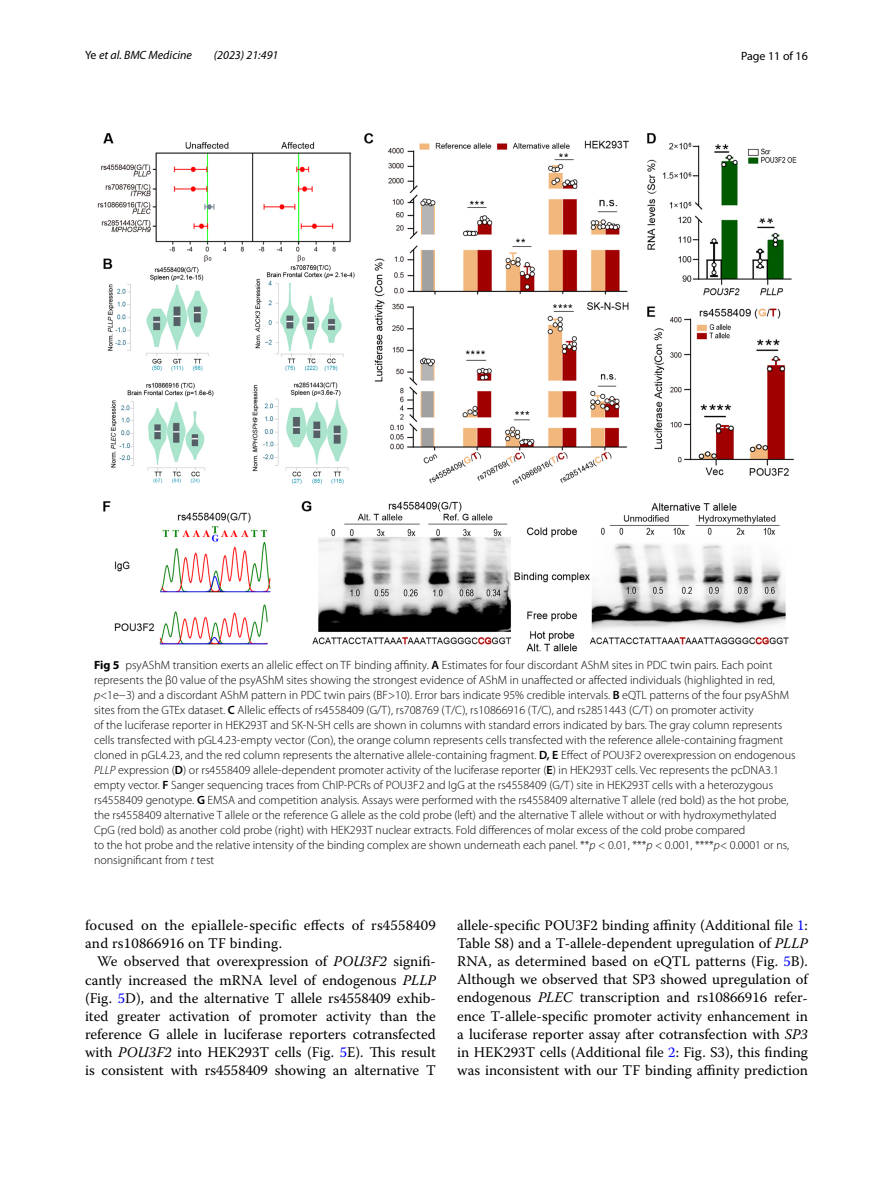
<style>
.page{position:relative;width:893px;height:1187px;background:#fff}
.page>*{position:absolute;margin:0;border:0;box-sizing:border-box;transform-origin:0 0}
.t1{font:14.7px/18px "Warnock Pro";color:#000;text-align:justify}
.t2{font:300 12px/15px "Myriad Pro";color:#000}
.t3{font:italic 12px "Myriad Pro";color:#000}
.t4{font:12px "Myriad Pro";color:#000}
.s1{font-style:normal}
.s2{font-weight:700}
.s3{font-weight:600}
.s4{font-style:italic}
.s5{color:#00f}
</style>
<div class="page">
<img style="left:97px;top:133px;width:700px;height:519px">
<p class="t3" style="left:85px;top:48px;width:108px"><span class="s1">Ye</span> et al. BMC Medicine</p>
<p class="t3" style="left:214px;top:48px;width:66px">(2023) 21:491</p>
<p class="t4" style="left:741px;top:48px;width:68px">Page 11 of 16</p>
<p class="t2" style="left:94px;top:657px;width:703px"><span class="s2">Fig 5</span> psyAShM transition exerts an allelic effect on TF binding affinity. <span class="s3">A</span> Estimates for four discordant AShM sites in PDC twin pairs. Each point represents the β0 value of the psyAShM sites showing the strongest evidence of AShM in unaffected or affected individuals (highlighted in red, <span class="s4">p</span>&lt;1e−3) and a discordant AShM pattern in PDC twin pairs (BF&gt;10). Error bars indicate 95% credible intervals. <span class="s3">B</span> eQTL patterns of the four psyAShM sites from the GTEx dataset. <span class="s3">C</span> Allelic effects of rs4558409 (G/T), rs708769 (T/C), rs10866916 (T/C), and rs2851443 (C/T) on promoter activity<br>of the luciferase reporter in HEK293T and SK-N-SH cells are shown in columns with standard errors indicated by bars. The gray column represents cells transfected with pGL4.23-empty vector (Con), the orange column represents cells transfected with the reference allele-containing fragment cloned in pGL4.23, and the red column represents the alternative allele-containing fragment. <span class="s3">D, E</span> Effect of POU3F2 overexpression on endogenous <span class="s4">PLLP</span> expression (<span class="s3">D</span>) or rs4558409 allele-dependent promoter activity of the luciferase reporter (<span class="s3">E</span>) in HEK293T cells. Vec represents the pcDNA3.1 empty vector. <span class="s3">F</span> Sanger sequencing traces from ChIP-PCRs of POU3F2 and IgG at the rs4558409 (G/T) site in HEK293T cells with a heterozygous rs4558409 genotype. <span class="s3">G</span> EMSA and competition analysis. Assays were performed with the rs4558409 alternative T allele (red bold) as the hot probe, the rs4558409 alternative T allele or the reference G allele as the cold probe (left) and the alternative T allele without or with hydroxymethylated CpG (red bold) as another cold probe (right) with HEK293T nuclear extracts. Fold differences of molar excess of the cold probe compared<br>to the hot probe and the relative intensity of the binding complex are shown underneath each panel. **<span class="s4">p</span> &lt; 0.01, ***<span class="s4">p</span> &lt; 0.001, ****<span class="s4">p</span>&lt; 0.0001 or ns, nonsignificant from <span class="s4">t</span> test</p>
<p class="t1" style="left:85px;top:916px;width:352px">focused on the epiallele-specific effects of rs4558409 and rs10866916 on TF binding.</p>
<p class="t1" style="left:85px;top:952px;width:352px;text-indent:12px">We observed that overexpression of <span class="s4">POU3F2</span> signifi&shy;cantly increased the mRNA level of endogenous <span class="s4">PLLP </span>(Fig. <span class="s5">5</span>D), and the alternative T allele rs4558409 exhib&shy;ited greater activation of promoter activity than the reference G allele in luciferase reporters cotransfected with <span class="s4">POU3F2</span> into HEK293T cells (Fig. <span class="s5">5</span>E). This result is consistent with rs4558409 showing an alternative T</p>
<p class="t1" style="left:457px;top:916px;width:352px">allele-specific POU3F2 binding affinity (Additional file <span class="s5">1</span>:<br>Table S8) and a T-allele-dependent upregulation of <span class="s4">PLLP </span>RNA, as determined based on eQTL patterns (Fig. <span class="s5">5</span>B).<br>Although we observed that SP3 showed upregulation of endogenous <span class="s4">PLEC</span> transcription and rs10866916 refer&shy;ence T-allele-specific promoter activity enhancement in a luciferase reporter assay after cotransfection with <span class="s4">SP3 </span>in HEK293T cells (Additional file <span class="s5">2</span>: Fig. S3), this finding was inconsistent with our TF binding affinity prediction</p>
</div>
